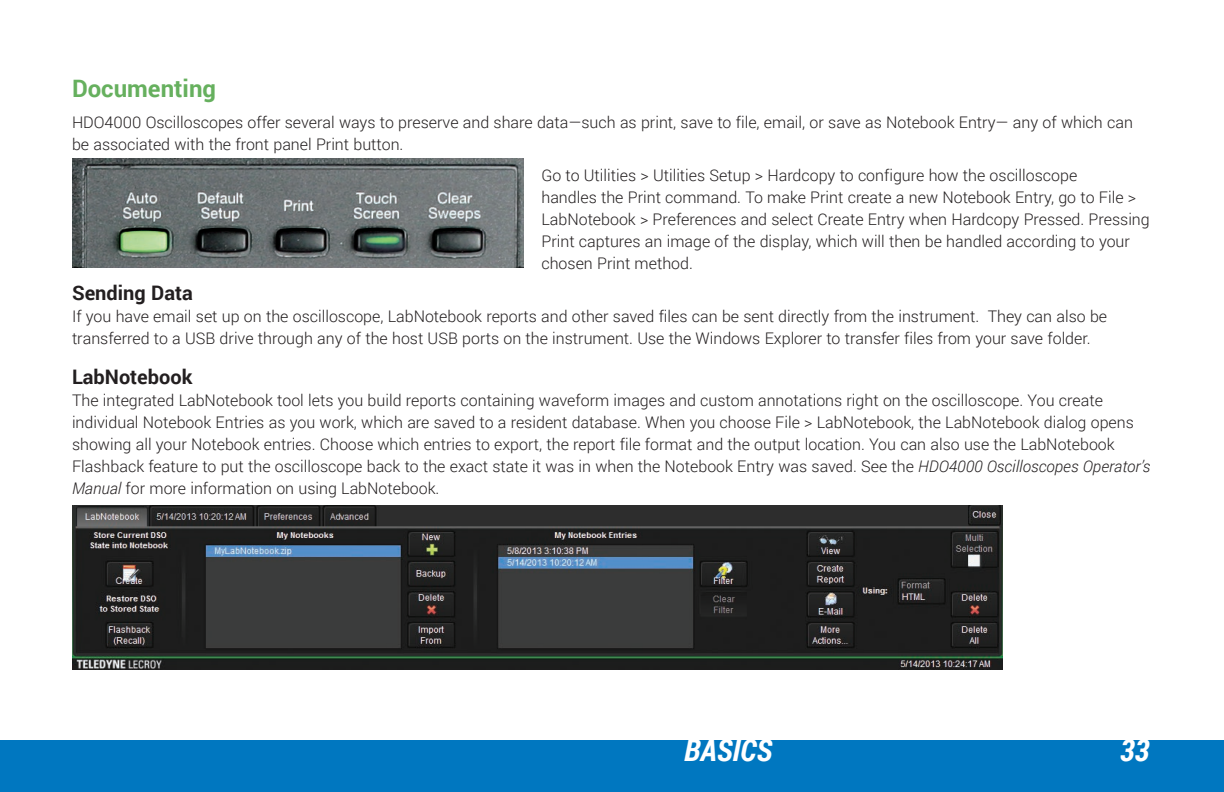
<style>
.page{position:relative;width:1224px;height:792px;background:#fff}
.page>*{position:absolute;margin:0;border:0;box-sizing:border-box;transform-origin:0 0}
.t1{font:italic 700 30.6px "Roboto Condensed";color:#fff}
.t2{font:700 24px "Roboto";color:#66b05e}
.t3{font:700 20px "Roboto";color:#231f20}
.t4{font:300 16px/22px "Roboto";color:#231f20}
.s1{font-style:italic}
</style>
<div class="page">
<div style="left:0;top:740px;width:1224px;height:52px;background:#0077c0"></div>
<img style="left:72px;top:158px;width:451px;height:110px">
<img style="left:72px;top:505px;width:931px;height:165px">
<h2 class="t2" style="left:72px;top:72px;width:146px">Documenting</h2>
<p class="t4" style="left:72px;top:111px;width:1062px">HDO4000 Oscilloscopes offer several ways to preserve and share data—such as print, save to file, email, or save as Notebook Entry— any of which can be associated with the front panel Print button.</p>
<p class="t4" style="left:541px;top:164px;width:610px">Go to Utilities &gt; Utilities Setup &gt; Hardcopy to configure how the oscilloscope<br>handles the Print command. To make Print create a new Notebook Entry, go to File &gt; LabNotebook &gt; Preferences and select Create Entry when Hardcopy Pressed. Pressing Print captures an image of the display, which will then be handled according to your chosen Print method.</p>
<p class="t3" style="left:72px;top:279px;width:122px">Sending Data</p>
<p class="t4" style="left:72px;top:305px;width:1037px">If you have email set up on the oscilloscope, LabNotebook reports and other saved files can be sent directly from the instrument. They can also be transferred to a USB drive through any of the host USB ports on the instrument. Use the Windows Explorer to transfer files from your save folder.</p>
<p class="t3" style="left:72px;top:363px;width:122px">LabNotebook</p>
<p class="t4" style="left:72px;top:389px;width:1080px">The integrated LabNotebook tool lets you build reports containing waveform images and custom annotations right on the oscilloscope. You create individual Notebook Entries as you work, which are saved to a resident database. When you choose File &gt; LabNotebook, the LabNotebook dialog opens showing all your Notebook entries. Choose which entries to export, the report file format and the output location. You can also use the LabNotebook Flashback feature to put the oscilloscope back to the exact state it was in when the Notebook Entry was saved. See the <span class="s1">HDO4000 Oscilloscopes Operator’s Manual</span> for more information on using LabNotebook.</p>
<h1 class="t1" style="left:684px;top:729px;width:90px">BASICS</h1>
<h1 class="t1" style="left:1120px;top:729px;width:31px">33</h1>
</div>
